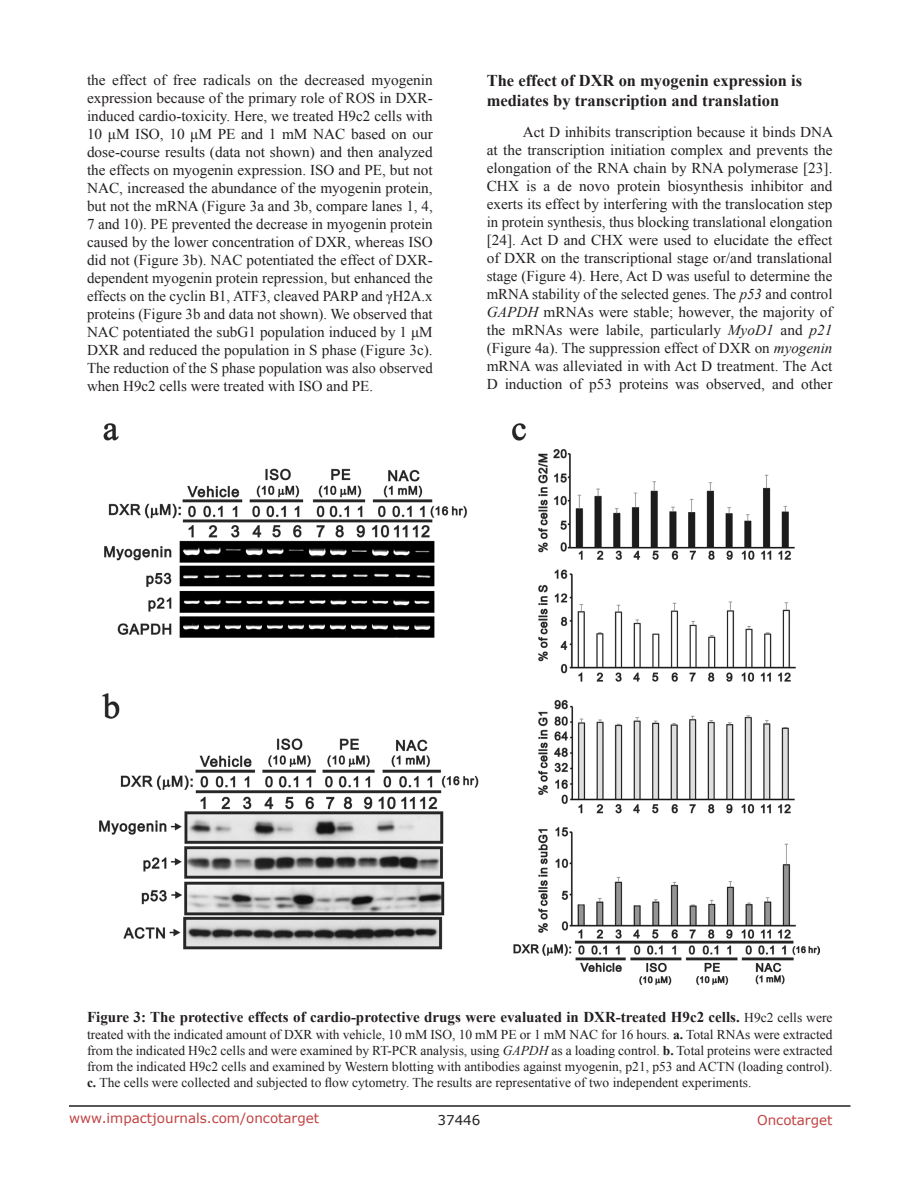
<style>
.page{position:relative;width:918px;height:1188px;background:#fff}
.page>*{position:absolute;margin:0;border:0;box-sizing:border-box;transform-origin:0 0}
.SubHeading{font:700 16.5px/19.8px "Times New Roman";color:#231f20}
.BodyText{font:15px/18px "Times New Roman";color:#231f20;text-align:justify}
.FigureText{font:700 15px "Times New Roman";color:#231f20}
.FigureText-2{font:13.5px/16.2px "Times New Roman";color:#231f20;text-align:justify}
.t1{font:13.5px "Verdana";color:#c24141}
.t2{font:13.5px "Verdana";color:#231f20}
.s1{font-style:italic}
.s2{font-weight:400;font-size:13.5px}
.s3{font-weight:700}
</style>
<div class="page">
<hr style="left:69px;top:1105px;width:781px;height:2px;background:#231f20">
<img style="left:100px;top:424px;width:720px;height:561px">
<p class="BodyText" style="left:87px;top:71px;width:347px">the effect of free radicals on the decreased myogenin expression because of the primary role of ROS in DXR&shy;induced cardio-toxicity. Here, we treated H9c2 cells with 10 μM ISO, 10 μM PE and 1 mM NAC based on our dose-course results (data not shown) and then analyzed the effects on myogenin expression. ISO and PE, but not NAC, increased the abundance of the myogenin protein, but not the mRNA (Figure 3a and 3b, compare lanes 1, 4, 7 and 10). PE prevented the decrease in myogenin protein caused by the lower concentration of DXR, whereas ISO did not (Figure 3b). NAC potentiated the effect of DXR&shy;dependent myogenin protein repression, but enhanced the effects on the cyclin B1, ATF3, cleaved PARP and γH2A.x proteins (Figure 3b and data not shown). We observed that NAC potentiated the subG1 population induced by 1 μM DXR and reduced the population in S phase (Figure 3c).<br>The reduction of the S phase population was also observed when H9c2 cells were treated with ISO and PE.</p>
<p class="SubHeading" style="left:487px;top:70px;width:317px">The effect of DXR on myogenin expression is mediates by transcription and translation</p>
<p class="BodyText" style="left:487px;top:123px;width:348px;text-indent:36px">Act D inhibits transcription because it binds DNA at the transcription initiation complex and prevents the elongation of the RNA chain by RNA polymerase [23].<br>CHX is a de novo protein biosynthesis inhibitor and exerts its effect by interfering with the translocation step in protein synthesis, thus blocking translational elongation [24]. Act D and CHX were used to elucidate the effect of DXR on the transcriptional stage or/and translational stage (Figure 4). Here, Act D was useful to determine the mRNA stability of the selected genes. The <span class="s1">p53</span> and control <span class="s1">GAPDH</span> mRNAs were stable; however, the majority of the mRNAs were labile, particularly <span class="s1">MyoD1</span> and <span class="s1">p21 </span>(Figure 4a). The suppression effect of DXR on <span class="s1">myogenin </span>mRNA was alleviated in with Act D treatment. The Act D induction of p53 proteins was observed, and other</p>
<p class="FigureText" style="left:87px;top:1007px;width:747px">Figure 3: The protective effects of cardio-protective drugs were evaluated in DXR-treated H9c2 cells. <span class="s2">H9c2 cells were</span></p>
<p class="FigureText-2" style="left:87px;top:1026px;width:747px">treated with the indicated amount of DXR with vehicle, 10 mM ISO, 10 mM PE or 1 mM NAC for 16 hours. <span class="s3">a.</span> Total RNAs were extracted from the indicated H9c2 cells and were examined by RT-PCR analysis, using <span class="s1">GAPDH</span> as a loading control. <span class="s3">b.</span> Total proteins were extracted from the indicated H9c2 cells and examined by Western blotting with antibodies against myogenin, p21, p53 and ACTN (loading control). <span class="s3">c.</span> The cells were collected and subjected to flow cytometry. The results are representative of two independent experiments.</p>
<p class="t1" style="left:69px;top:1109px;width:252px">www.impactjournals.com/oncotarget</p>
<p class="t2" style="left:438px;top:1111px;width:44px">37446</p>
<p class="t1" style="left:757px;top:1111px;width:77px">Oncotarget</p>
</div>
